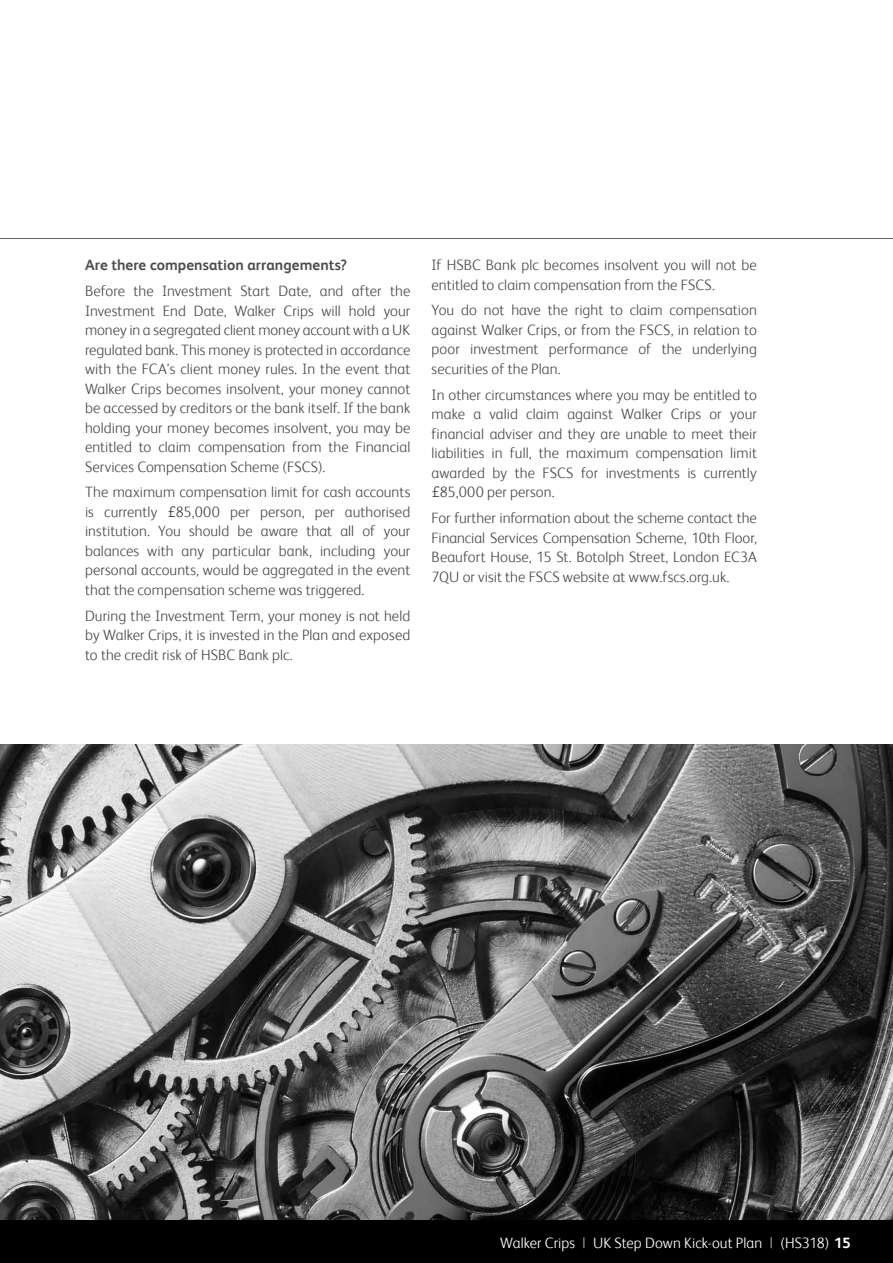
<style>
.page{position:relative;width:893px;height:1263px;background:#fff}
.page>*{position:absolute;margin:0;border:0;box-sizing:border-box;transform-origin:0 0}
.Main_body_text{font:300 15px/19.5px "FS Albert";letter-spacing:.005em;color:#4b4c4d;text-align:justify}
.Main_body_text-2{font:300 15px "FS Albert";letter-spacing:.005em;color:#fff}
.Subheading{font:700 15px "FS Albert";letter-spacing:.005em;color:#4b4c4d}
.s1{font-family:"Avenir";font-weight:400}
.s2{font-weight:400;color:#939598}
.s3{font-weight:700}
</style>
<div class="page">
<hr style="left:0;top:238px;width:893px;height:1px;background:#636366">
<img style="left:0;top:744px;width:893px;height:476px">
<div style="left:0;top:1220px;width:893px;height:43px;background:#000"></div>
<p class="Subheading" style="left:85px;top:256px;width:264px">Are there compensation arrangements?</p>
<p class="Main_body_text" style="left:85px;top:281px;width:327px">Before the Investment Start Date, and after the Investment End Date, Walker Crips will hold your money in a segregated client money account with a UK regulated bank. This money is protected in accordance with the FCA’s client money rules. In the event that Walker Crips becomes insolvent, your money cannot be accessed by creditors or the bank itself. If the bank holding your money becomes insolvent, you may be entitled to claim compensation from the Financial Services Compensation Scheme (FSCS).</p>
<p class="Main_body_text" style="left:85px;top:482px;width:327px">The maximum compensation limit for cash accounts is currently <span class="s1">£</span>85,000 per person, per authorised institution. You should be aware that all of your balances with any particular bank, including your personal accounts, would be aggregated in the event that the compensation scheme was triggered.</p>
<p class="Main_body_text" style="left:85px;top:606px;width:327px">During the Investment Term, your money is not held by Walker Crips, it is invested in the Plan and exposed to the credit risk of HSBC Bank plc.</p>
<p class="Main_body_text" style="left:432px;top:255px;width:327px">If HSBC Bank plc becomes insolvent you will not be entitled to claim compensation from the FSCS.</p>
<p class="Main_body_text" style="left:432px;top:300px;width:327px">You do not have the right to claim compensation against Walker Crips, or from the FSCS, in relation to poor investment performance of the underlying securities of the Plan.</p>
<p class="Main_body_text" style="left:432px;top:385px;width:327px">In other circumstances where you may be entitled to make a valid claim against Walker Crips or your financial adviser and they are unable to meet their liabilities in full, the maximum compensation limit awarded by the FSCS for investments is currently <span class="s1">£</span>85,000 per person.</p>
<p class="Main_body_text" style="left:432px;top:508px;width:327px">For further information about the scheme contact the Financial Services Compensation Scheme, 10th Floor, Beaufort House, 15 St. Botolph Street, London EC3A 7QU or visit the FSCS website at www.fscs.org.uk.</p>
<p class="Main_body_text-2" style="left:500px;top:1234px;width:352px">Walker Crips <span class="s2">|</span> UK Step Down Kick-out Plan <span class="s2">|</span> (HS318) <span class="s3">15</span></p>
</div>
